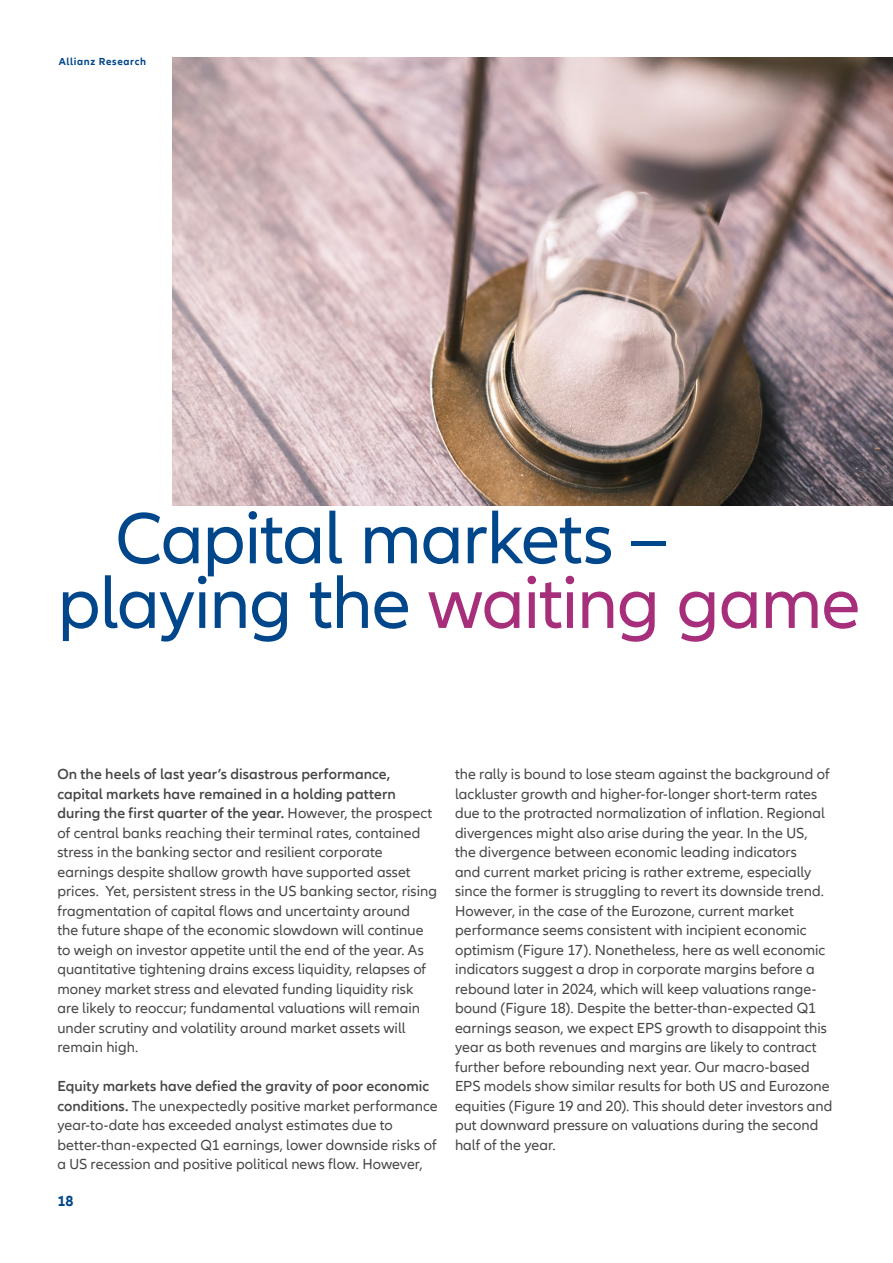
<style>
.page{position:relative;width:893px;height:1263px;background:#fff}
.page>*{position:absolute;margin:0;border:0;box-sizing:border-box;transform-origin:0 0}
.t1{font:75px/64.7px "Allianz Neo";letter-spacing:-.02em;color:#00468b}
.t2{font:15px/19.5px "Allianz Neo";letter-spacing:.005em;color:#464547}
.t3{font:700 15px "Allianz Neo";color:#00468b}
.t4{font:700 10.5px "Allianz Neo";letter-spacing:.06em;color:#00468b}
.s1{color:#a62e7a}
.s2{font-weight:600}
</style>
<div class="page">
<hr style="left:892px;top:0;width:1px;height:1263px;background:#a2d2de">
<img style="left:173px;top:57px;width:720px;height:449px">
<p class="t4" style="left:59px;top:56px;width:89px">Allianz Research</p>
<h1 class="t1" style="left:57px;top:508px;width:805px;text-indent:58px">Capital markets – playing the <span class="s1">waiting game</span></h1>
<p class="t2" style="left:57px;top:765px;width:381px"><span class="s2">On the heels of last year’s disastrous performance, capital markets have remained in a holding pattern during the first quarter of the year.</span> However, the prospect of central banks reaching their terminal rates, contained stress in the banking sector and resilient corporate earnings despite shallow growth have supported asset prices. Yet, persistent stress in the US banking sector, rising fragmentation of capital flows and uncertainty around<br>the future shape of the economic slowdown will continue to weigh on investor appetite until the end of the year. As quantitative tightening drains excess liquidity, relapses of money market stress and elevated funding liquidity risk are likely to reoccur; fundamental valuations will remain under scrutiny and volatility around market assets will remain high.</p>
<p class="t2" style="left:57px;top:1077px;width:382px"><span class="s2">Equity markets have defied the gravity of poor economic conditions.</span> The unexpectedly positive market performance year-to-date has exceeded analyst estimates due to better-than-expected Q1 earnings, lower downside risks of a US recession and positive political news flow. However,</p>
<p class="t3" style="left:57px;top:1192px;width:18px">18</p>
<p class="t2" style="left:455px;top:765px;width:379px">the rally is bound to lose steam against the background of lackluster growth and higher-for-longer short-term rates due to the protracted normalization of inflation. Regional divergences might also arise during the year. In the US, the divergence between economic leading indicators<br>and current market pricing is rather extreme, especially since the former is struggling to revert its downside trend.<br>However, in the case of the Eurozone, current market performance seems consistent with incipient economic optimism (Figure 17). Nonetheless, here as well economic indicators suggest a drop in corporate margins before a rebound later in 2024, which will keep valuations range&shy;bound (Figure 18). Despite the better-than-expected Q1 earnings season, we expect EPS growth to disappoint this year as both revenues and margins are likely to contract further before rebounding next year. Our macro-based EPS models show similar results for both US and Eurozone equities (Figure 19 and 20). This should deter investors and put downward pressure on valuations during the second half of the year.</p>
</div>
